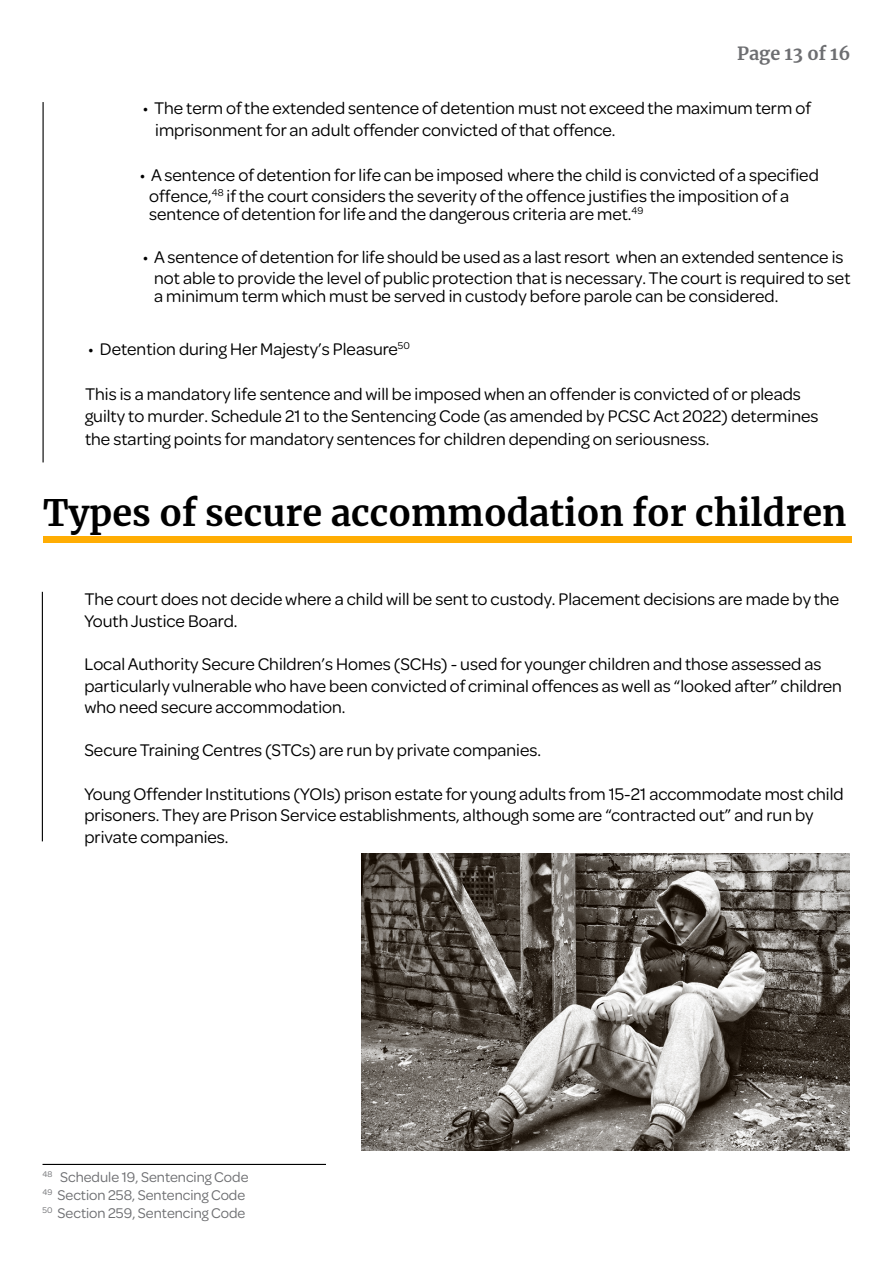
<style>
.page{position:relative;width:893px;height:1263px;background:#fff}
.page>*{position:absolute;margin:0;border:0;box-sizing:border-box;transform-origin:0 0}
.t1{font:700 36px "Merriweather";color:#000}
.t2{font:18px/21.6px "Omnes";color:#000}
.t3{font:700 18px "Merriweather";color:#6d6e71}
.t4{font:15px/18px "Omnes";color:#6d6e71}
</style>
<div class="page">
<hr style="left:43px;top:102px;width:1px;height:360px;background:#000">
<hr style="left:43px;top:1164px;width:283px;height:1px;background:#000">
<div style="left:43px;top:537px;width:808px;height:6px;background:#ffad03"></div>
<hr style="left:42px;top:592px;width:1px;height:249px;background:#000">
<img style="left:361px;top:853px;width:488px;height:297px">
<p class="t3" style="left:737px;top:41px;width:115px">Page 13 of 16</p>
<p class="t2" style="left:155px;top:96px;width:657px;text-indent:-12px">• The term of the extended sentence of detention must not exceed the maximum term of imprisonment for an adult offender convicted of that offence.</p>
<p class="t2" style="left:149px;top:164px;width:671px;line-height:20.5px;text-indent:-9px">• A sentence of detention for life can be imposed where the child is convicted of a specified offence,<sup>48</sup> if the court considers the severity of the offence justifies the imposition of a</p>
<p class="t2" style="left:149px;top:202px;width:496px">sentence of detention for life and the dangerous criteria are met.<sup>49</sup></p>
<p class="t2" style="left:154px;top:246px;width:698px;line-height:20.5px;text-indent:-11px">• A sentence of detention for life should be used as a last resort when an extended sentence is not able to provide the level of public protection that is necessary. The court is required to set</p>
<p class="t2" style="left:154px;top:284px;width:626px">a minimum term which must be served in custody before parole can be considered.</p>
<p class="t2" style="left:88px;top:337px;width:323px">• Detention during Her Majesty’s Pleasure<sup>50</sup></p>
<p class="t2" style="left:85px;top:381px;width:735px;line-height:22.8px">This is a mandatory life sentence and will be imposed when an offender is convicted of or pleads guilty to murder. Schedule 21 to the Sentencing Code (as amended by PCSC Act 2022) determines the starting points for mandatory sentences for children depending on seriousness.</p>
<h1 class="t1" style="left:43px;top:488px;width:805px">Types of secure accommodation for children</h1>
<p class="t2" style="left:84px;top:587px;width:756px">The court does not decide where a child will be sent to custody. Placement decisions are made by the<br>Youth Justice Board.</p>
<p class="t2" style="left:84px;top:652px;width:759px">Local Authority Secure Children’s Homes (SCHs) - used for younger children and those assessed as particularly vulnerable who have been convicted of criminal offences as well as “looked after” children who need secure accommodation.</p>
<p class="t2" style="left:84px;top:739px;width:458px">Secure Training Centres (STCs) are run by private companies.</p>
<p class="t2" style="left:84px;top:782px;width:761px">Young Offender Institutions (YOIs) prison estate for young adults from 15-21 accommodate most child prisoners. They are Prison Service establishments, although some are “contracted out” and run by private companies.</p>
<p class="t4" style="left:43px;top:1167px;width:207px"><sup>48</sup> Schedule 19, Sentencing Code<br><sup>49</sup> Section 258, Sentencing Code<br><sup>50</sup> Section 259, Sentencing Code</p>
</div>
